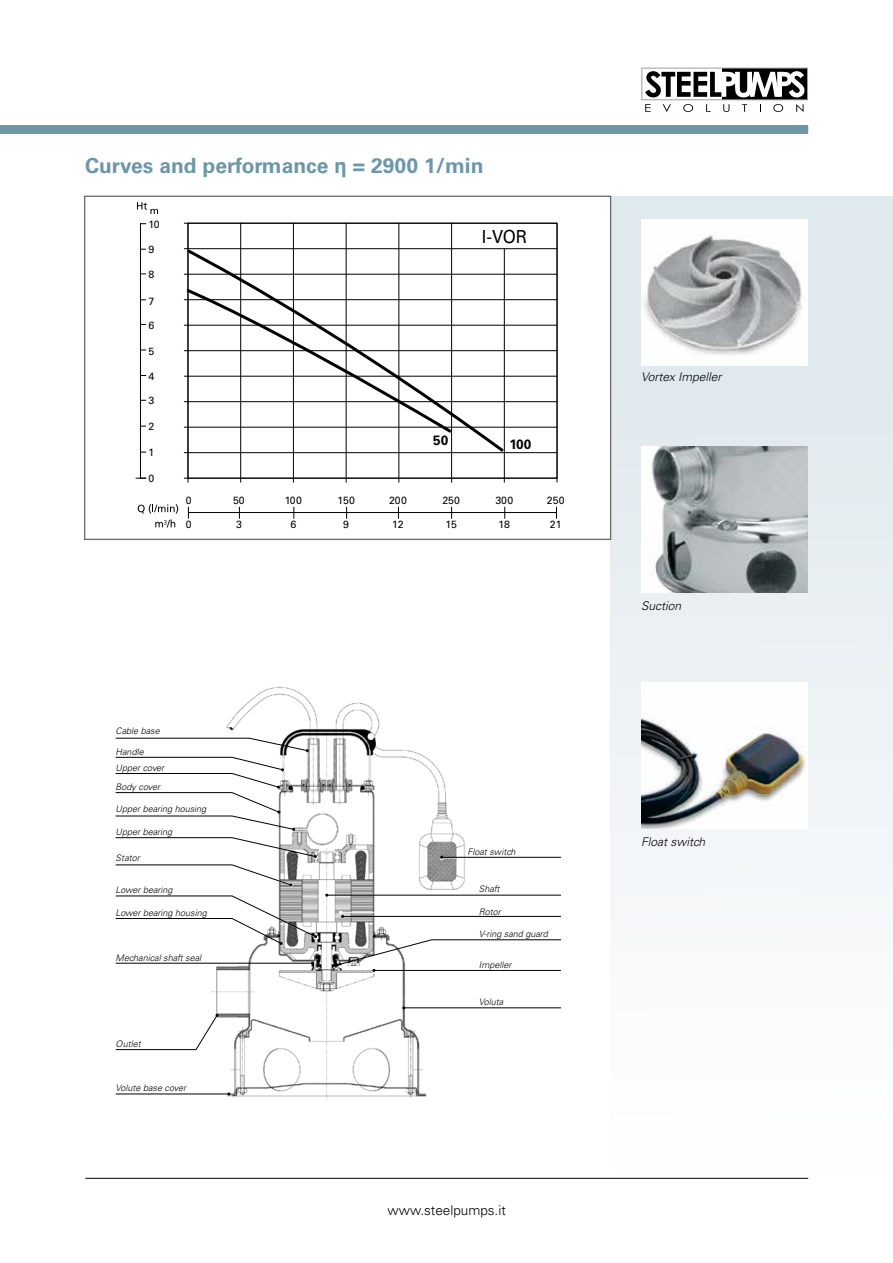
<style>
.page{position:relative;width:893px;height:1263px;background:#fff}
.page>*{position:absolute;margin:0;border:0;box-sizing:border-box;transform-origin:0 0}
.t1{font:700 21px "Univers";color:#6b97a9}
.t2{font:18px "Univers";color:#000;scale:.94 1}
.t3{font:300 13.5px "Univers";color:#000}
.t4{font:700 13.5px "Univers";color:#000}
.t5{font:italic 300 12px "Univers";color:#000}
.t6{font:10.5px "Univers";color:#000}
.t7{font:italic 300 9px/15.9px "Univers";color:#000}
.s1{font-family:"Helvetica"}
</style>
<div class="page">
<div style="left:642px;top:68px;width:165px;height:32px;background:#000"></div>
<div style="left:642px;top:68px;width:79px;height:32px;background:#fff"></div>
<div style="left:641px;top:68px;width:167px;height:32px;border:1px solid #9d9d9c"></div>
<svg style="left:645px;top:71px;width:159px;height:26px"></svg>
<svg style="left:645px;top:104px;width:6px;height:8px"></svg>
<svg style="left:663px;top:104px;width:8px;height:8px"></svg>
<svg style="left:683px;top:104px;width:10px;height:8px"></svg>
<svg style="left:706px;top:104px;width:5px;height:8px"></svg>
<svg style="left:723px;top:104px;width:6px;height:8px"></svg>
<svg style="left:742px;top:104px;width:5px;height:8px"></svg>
<svg style="left:773px;top:104px;width:10px;height:8px"></svg>
<svg style="left:796px;top:104px;width:7px;height:8px"></svg>
<div style="left:0;top:125px;width:808px;height:9px;background:#6b97a9"></div>
<hr style="left:85px;top:1178px;width:723px;height:1px;background:#000">
<div style="left:611px;top:196px;width:282px;height:973px;background:linear-gradient(to bottom,#dbe6eb,#fefefe)"></div>
<div style="left:641px;top:682px;width:167px;height:147px;background:#fff"></div>
<img style="left:641px;top:717px;width:166px;height:112px">
<img style="left:641px;top:447px;width:167px;height:146px">
<img style="left:642px;top:220px;width:166px;height:146px">
<img style="left:170px;top:686px;width:324px;height:414px">
<svg style="left:115px;top:737px;width:194px;height:94px"></svg>
<svg style="left:115px;top:837px;width:202px;height:21px"></svg>
<svg style="left:115px;top:864px;width:177px;height:22px"></svg>
<svg style="left:115px;top:895px;width:202px;height:50px"></svg>
<svg style="left:115px;top:1014px;width:104px;height:36px"></svg>
<hr style="left:116px;top:963px;width:196px;height:1px;background:#000">
<hr style="left:116px;top:1093px;width:113px;height:1px;background:#000">
<hr style="left:442px;top:857px;width:119px;height:1px;background:#000">
<hr style="left:343px;top:916px;width:218px;height:1px;background:#000">
<hr style="left:327px;top:895px;width:234px;height:1px;background:#000">
<svg style="left:336px;top:939px;width:225px;height:33px"></svg>
<hr style="left:404px;top:1007px;width:157px;height:1px;background:#000">
<hr style="left:140px;top:223px;width:1px;height:255px;background:#000">
<hr style="left:188px;top:512px;width:369px;height:1px;background:#000">
<hr style="left:451px;top:223px;width:1px;height:259px;background:#000">
<hr style="left:398px;top:223px;width:1px;height:259px;background:#000">
<hr style="left:346px;top:223px;width:1px;height:259px;background:#000">
<hr style="left:293px;top:223px;width:1px;height:259px;background:#000">
<hr style="left:240px;top:223px;width:1px;height:259px;background:#000">
<hr style="left:504px;top:249px;width:1px;height:233px;background:#000">
<hr style="left:184px;top:452px;width:373px;height:1px;background:#000">
<hr style="left:184px;top:401px;width:373px;height:1px;background:#000">
<hr style="left:184px;top:427px;width:373px;height:1px;background:#000">
<hr style="left:184px;top:350px;width:373px;height:1px;background:#000">
<hr style="left:184px;top:376px;width:373px;height:1px;background:#000">
<hr style="left:184px;top:299px;width:373px;height:1px;background:#000">
<hr style="left:184px;top:274px;width:373px;height:1px;background:#000">
<hr style="left:184px;top:248px;width:373px;height:1px;background:#000">
<hr style="left:184px;top:325px;width:373px;height:1px;background:#000">
<svg style="left:138px;top:504px;width:40px;height:23px"></svg>
<svg style="left:137px;top:202px;width:21px;height:12px"></svg>
<hr style="left:557px;top:223px;width:1px;height:259px;background:#000">
<hr style="left:188px;top:223px;width:1px;height:259px;background:#000">
<hr style="left:184px;top:478px;width:373px;height:1px;background:#000">
<hr style="left:184px;top:223px;width:373px;height:1px;background:#000">
<svg style="left:185px;top:248px;width:322px;height:207px"></svg>
<svg style="left:184px;top:287px;width:271px;height:149px"></svg>
<h1 class="t1" style="left:85px;top:153px;width:400px">Curves and performance <span class="s1">η</span> = 2900 1/min</h1>
<p class="t6" style="left:149px;top:218px;width:13px">10</p>
<p class="t6" style="left:149px;top:243px;width:7px">9</p>
<p class="t6" style="left:149px;top:268px;width:7px">8</p>
<p class="t6" style="left:149px;top:295px;width:7px">7</p>
<p class="t6" style="left:149px;top:319px;width:7px">6</p>
<p class="t6" style="left:149px;top:345px;width:7px">5</p>
<p class="t6" style="left:149px;top:370px;width:7px">4</p>
<p class="t6" style="left:149px;top:394px;width:7px">3</p>
<p class="t6" style="left:149px;top:420px;width:7px">2</p>
<p class="t6" style="left:149px;top:446px;width:7px">1</p>
<p class="t6" style="left:149px;top:472px;width:7px">0</p>
<p class="t6" style="left:186px;top:494px;width:7px">0</p>
<p class="t6" style="left:186px;top:518px;width:7px">0</p>
<h2 class="t2" style="left:482px;top:226px;width:50px">I-VOR</h2>
<p class="t6" style="left:233px;top:494px;width:13px">50</p>
<p class="t6" style="left:236px;top:518px;width:7px">3</p>
<p class="t6" style="left:285px;top:494px;width:19px">100</p>
<p class="t6" style="left:290px;top:518px;width:7px">6</p>
<p class="t6" style="left:337px;top:494px;width:19px">150</p>
<p class="t6" style="left:343px;top:518px;width:7px">9</p>
<p class="t6" style="left:389px;top:494px;width:19px">200</p>
<p class="t6" style="left:392px;top:518px;width:13px">12</p>
<h3 class="t4" style="left:433px;top:433px;width:17px">50</h3>
<h3 class="t4" style="left:509px;top:436px;width:23px">100</h3>
<p class="t6" style="left:442px;top:494px;width:19px">250</p>
<p class="t6" style="left:445px;top:518px;width:13px">15</p>
<p class="t6" style="left:495px;top:494px;width:19px">300</p>
<p class="t6" style="left:498px;top:518px;width:13px">18</p>
<p class="t6" style="left:547px;top:494px;width:19px">250</p>
<p class="t6" style="left:550px;top:518px;width:13px">21</p>
<p class="t7" style="left:116px;top:723px;width:46px">Cable base</p>
<p class="t7" style="left:116px;top:744px;width:50px">Handle<br>Upper cover</p>
<p class="t7" style="left:116px;top:779px;width:46px">Body cover</p>
<p class="t7" style="left:116px;top:801px;width:92px">Upper bearing housing</p>
<p class="t7" style="left:116px;top:824px;width:58px">Upper bearing</p>
<p class="t7" style="left:116px;top:850px;width:26px">Stator</p>
<p class="t7" style="left:116px;top:881px;width:58px">Lower bearing</p>
<p class="t7" style="left:116px;top:905px;width:93px">Lower bearing housing</p>
<p class="t7" style="left:116px;top:949px;width:87px">Mechanical shaft seal</p>
<p class="t7" style="left:116px;top:1036px;width:27px">Outlet</p>
<p class="t7" style="left:116px;top:1080px;width:72px">Volute base cover</p>
<p class="t7" style="left:467px;top:844px;width:50px">Float switch</p>
<p class="t7" style="left:479px;top:881px;width:22px">Shaft</p>
<p class="t7" style="left:479px;top:903px;width:23px">Rotor</p>
<p class="t7" style="left:479px;top:925px;width:71px">V-ring sand guard</p>
<p class="t7" style="left:479px;top:957px;width:34px">Impeller</p>
<p class="t7" style="left:479px;top:994px;width:26px">Voluta</p>
<h3 class="t3" style="left:388px;top:1202px;width:120px">www.steelpumps.it</h3>
<h3 class="t5" style="left:641px;top:369px;width:82px">Vortex Impeller</h3>
<h3 class="t5" style="left:641px;top:598px;width:42px">Suction</h3>
<h3 class="t5" style="left:641px;top:834px;width:66px">Float switch</h3>
</div>
